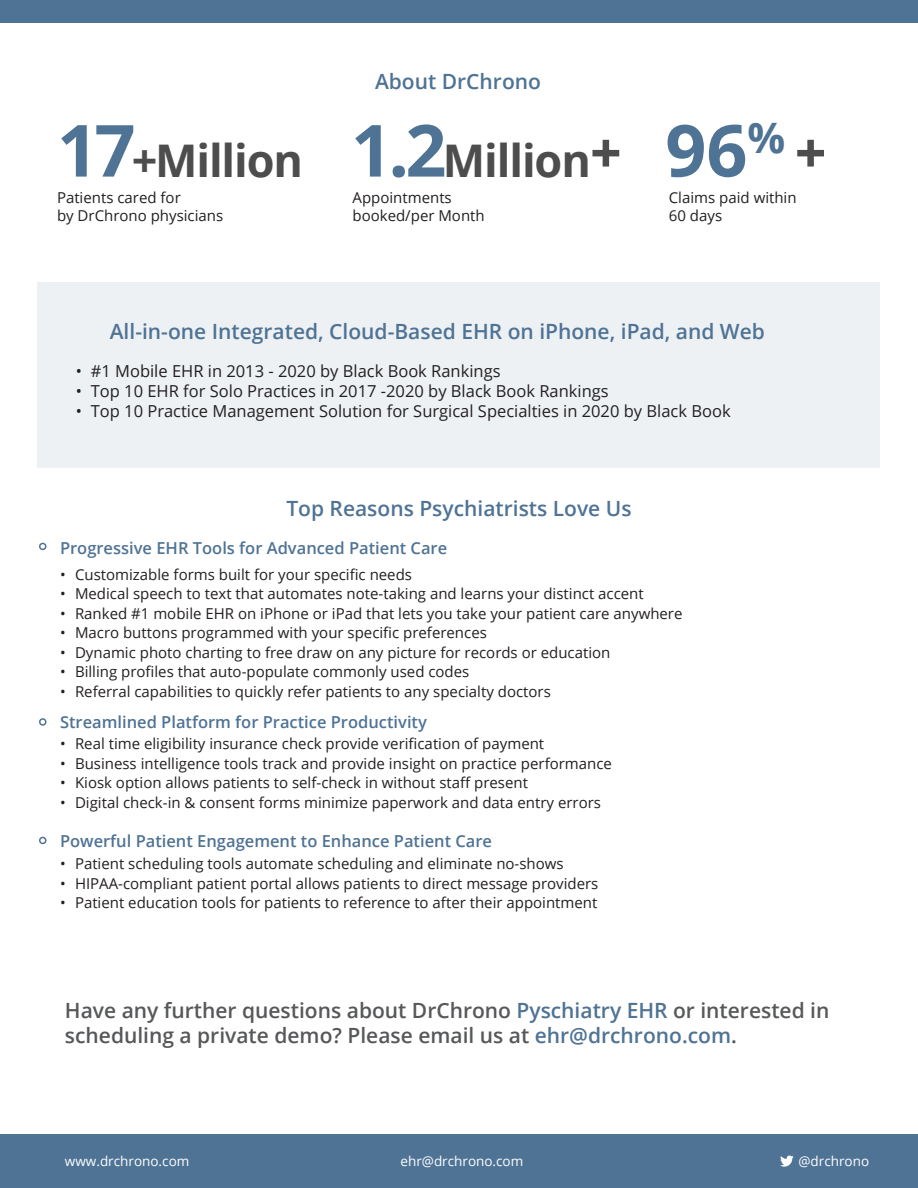
<style>
.page{position:relative;width:918px;height:1188px;background:#fff}
.page>*{position:absolute;margin:0;border:0;box-sizing:border-box;transform-origin:0 0}
.t1{font:700 72px "Open Sans";color:#4f7395}
.t2{font:700 45px "Open Sans";letter-spacing:-.025em;color:#4d4d4d}
.headline{font:600 21px/25.2px "Open Sans";color:#57585a}
.sub-title{font:600 21px "Open Sans";color:#4f7395}
.t3{font:16.5px "Open Sans";color:#231f20}
.t4{font:600 16.5px "Open Sans";color:#4f7395}
.t5{font:15px "Open Sans";color:#231f20}
.headline-2{font:13.5px "Open Sans";color:#fff}
.s1{font-size:72px;color:#4f7395}
.s2{font-style:inherit}
.s3{color:#4f7395}
</style>
<div class="page">
<div style="left:38px;top:282px;width:842px;height:186px;background:#edf1f4"></div>
<div style="left:0;top:0;width:918px;height:23px;background:#4f7395"></div>
<svg style="left:797px;top:140px;width:27px;height:27px"></svg>
<svg style="left:593px;top:140px;width:26px;height:27px"></svg>
<div style="left:39px;top:543px;width:7px;height:7px;border:2px solid #4f7395;border-radius:50%"></div>
<div style="left:39px;top:718px;width:7px;height:8px;border:2px solid #4f7395;border-radius:50%"></div>
<div style="left:39px;top:837px;width:7px;height:7px;border:2px solid #4f7395;border-radius:50%"></div>
<div style="left:0;top:1134px;width:918px;height:54px;background:#4f7395"></div>
<svg style="left:780px;top:1156px;width:14px;height:11px"></svg>
<p class="t2" style="left:57px;top:128px;width:247px"><span class="s1">17</span><span class="s2">+</span>Million</p>
<p class="t5" style="left:57px;top:188px;width:125px">Patients cared for</p>
<p class="t5" style="left:57px;top:206px;width:168px">by DrChrono physicians</p>
<p class="sub-title" style="left:375px;top:67px;width:168px">About DrChrono</p>
<p class="t2" style="left:351px;top:128px;width:241px"><span class="s1">1.2</span>Million</p>
<p class="t1" style="left:665px;top:100px;width:122px">96<sup>%</sup></p>
<p class="t5" style="left:353px;top:188px;width:101px">Appointments</p>
<p class="t5" style="left:353px;top:206px;width:134px">booked/per Month</p>
<p class="t5" style="left:669px;top:188px;width:129px">Claims paid within</p>
<p class="t5" style="left:669px;top:206px;width:55px">60 days</p>
<p class="sub-title" style="left:110px;top:317px;width:657px">All-in-one Integrated, Cloud-Based EHR on iPhone, iPad, and Web</p>
<p class="t3" style="left:76px;top:360px;width:426px">• #1 Mobile EHR in 2013 - 2020 by Black Book Rankings</p>
<p class="t3" style="left:76px;top:380px;width:535px">• Top 10 EHR for Solo Practices in 2017 -2020 by Black Book Rankings</p>
<p class="t3" style="left:76px;top:399px;width:656px">• Top 10 Practice Management Solution for Surgical Specialties in 2020 by Black Book</p>
<p class="sub-title" style="left:286px;top:494px;width:347px">Top Reasons Psychiatrists Love Us</p>
<p class="t4" style="left:60px;top:537px;width:389px">Progressive EHR Tools for Advanced Patient Care</p>
<p class="t5" style="left:60px;top:564px;width:354px">• Customizable forms built for your specific needs</p>
<p class="t5" style="left:60px;top:583px;width:585px">• Medical speech to text that automates note-taking and learns your distinct accent</p>
<p class="t5" style="left:60px;top:603px;width:624px">• Ranked #1 mobile EHR on iPhone or iPad that lets you take your patient care anywhere</p>
<p class="t5" style="left:60px;top:622px;width:428px">• Macro buttons programmed with your specific preferences</p>
<p class="t5" style="left:60px;top:642px;width:552px">• Dynamic photo charting to free draw on any picture for records or education</p>
<p class="t5" style="left:60px;top:661px;width:411px">• Billing profiles that auto-populate commonly used codes</p>
<p class="t5" style="left:60px;top:681px;width:492px">• Referral capabilities to quickly refer patients to any specialty doctors</p>
<p class="t4" style="left:60px;top:711px;width:368px">Streamlined Platform for Practice Productivity</p>
<p class="t5" style="left:60px;top:734px;width:486px">• Real time eligibility insurance check provide verification of payment</p>
<p class="t5" style="left:60px;top:753px;width:554px">• Business intelligence tools track and provide insight on practice performance</p>
<p class="t5" style="left:60px;top:773px;width:470px">• Kiosk option allows patients to self-check in without staff present</p>
<p class="t5" style="left:60px;top:792px;width:543px">• Digital check-in &amp; consent forms minimize paperwork and data entry errors</p>
<p class="t4" style="left:60px;top:829px;width:434px">Powerful Patient Engagement to Enhance Patient Care</p>
<p class="t5" style="left:60px;top:854px;width:505px">• Patient scheduling tools automate scheduling and eliminate no-shows</p>
<p class="t5" style="left:60px;top:873px;width:540px">• HIPAA-compliant patient portal allows patients to direct message providers</p>
<p class="t5" style="left:60px;top:893px;width:539px">• Patient education tools for patients to reference to after their appointment</p>
<p class="headline" style="left:65px;top:997px;width:766px">Have any further questions about DrChrono <span class="s3">Pyschiatry EHR</span> or interested in scheduling a private demo? Please email us at <span class="s3">ehr@drchrono.com</span>.</p>
<p class="headline-2" style="left:65px;top:1152px;width:126px">www.drchrono.com</p>
<p class="headline-2" style="left:400px;top:1152px;width:124px">ehr@drchrono.com</p>
<p class="headline-2" style="left:798px;top:1152px;width:72px">@drchrono</p>
</div>
